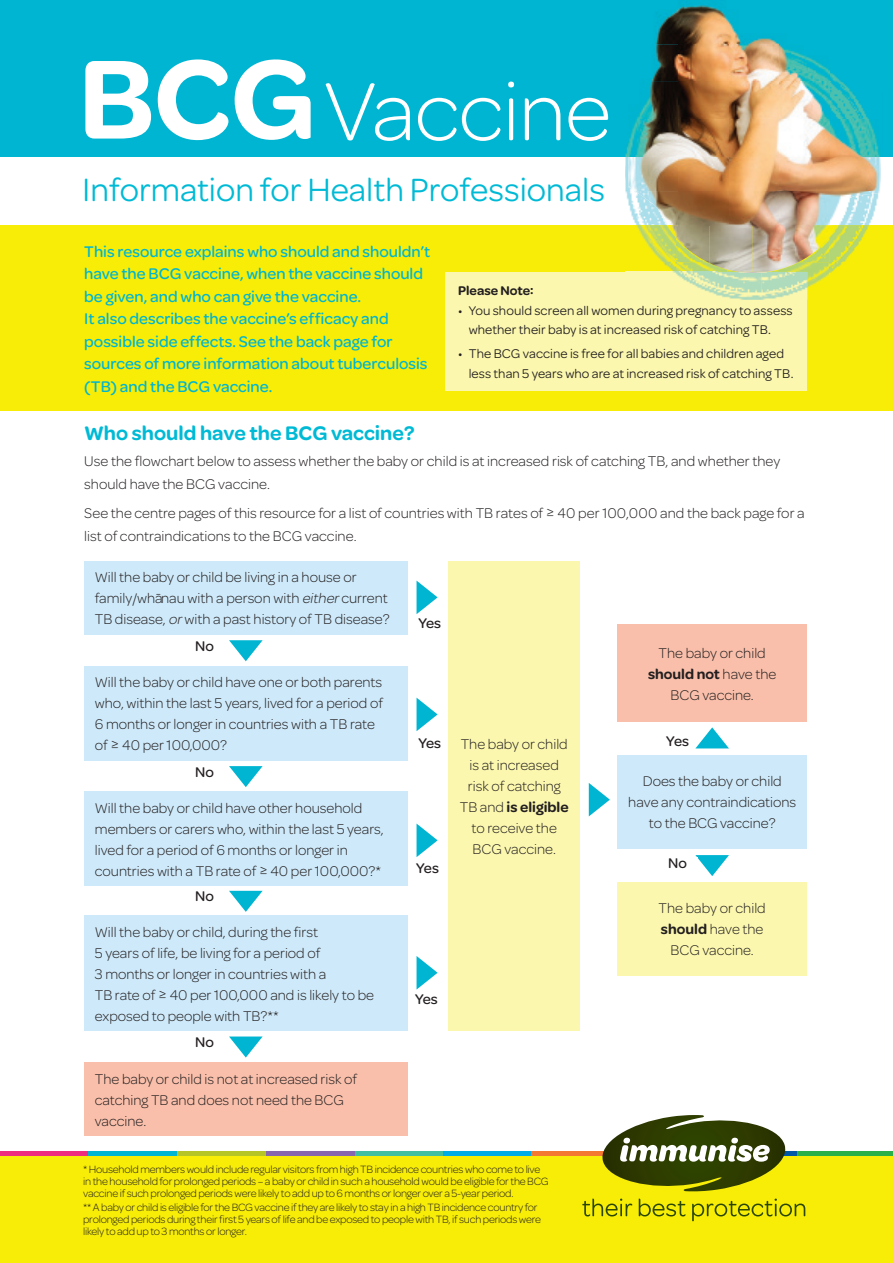
<style>
.page{position:relative;width:893px;height:1263px;background:#fff}
.page>*{position:absolute;margin:0;border:0;box-sizing:border-box;transform-origin:0 0}
.t1{font:300 87.45px "Omnes";letter-spacing:-.01em;color:#fff}
.t2{font:34.35px "Omnes";color:#00bad5}
.t3{font:600 21px "Omnes";color:#00bad5}
.t4{font:500 16.5px/22.5px "Omnes";color:#00b5d1}
.t5{font:300 15px/21px "Omnes";color:#231f20}
.t6{font:500 15px "Omnes";color:#231f20}
.t7{font:13.5px/19.5px "Omnes";letter-spacing:.005em;color:#231f20}
.t8{font:600 13.5px "Omnes";color:#231f20}
.t9{font:300 11.25px/12px "Omnes";letter-spacing:-.02em;color:#231f20}
.s1{font-weight:600;font-size:119.85px}
.s2{font-style:italic}
.s3{font-weight:600}
</style>
<div class="page">
<div style="left:0;top:1154px;width:893px;height:109px;background:#f7ed07"></div>
<div style="left:0;top:0;width:893px;height:157px;background:#00b5d1"></div>
<div style="left:0;top:225px;width:893px;height:186px;background:#f7ed07"></div>
<div style="left:84px;top:561px;width:323px;height:74px;background:#cee9f9"></div>
<div style="left:84px;top:666px;width:323px;height:95px;background:#cee9f9"></div>
<div style="left:84px;top:791px;width:323px;height:95px;background:#cee9f9"></div>
<div style="left:84px;top:915px;width:323px;height:116px;background:#cee9f9"></div>
<div style="left:84px;top:1062px;width:323px;height:74px;background:#f9bfaa"></div>
<div style="left:448px;top:561px;width:132px;height:470px;background:#fbf7ae"></div>
<div style="left:617px;top:882px;width:190px;height:93px;background:#fbf7ae"></div>
<div style="left:617px;top:624px;width:190px;height:98px;background:#f9bfaa"></div>
<div style="left:617px;top:755px;width:190px;height:93px;background:#cee9f9"></div>
<div style="left:445px;top:272px;width:362px;height:118px;background:#fbf7ae"></div>
<svg style="left:229px;top:640px;width:34px;height:21px"></svg>
<svg style="left:229px;top:766px;width:34px;height:21px"></svg>
<svg style="left:229px;top:891px;width:34px;height:21px"></svg>
<svg style="left:229px;top:1036px;width:34px;height:21px"></svg>
<svg style="left:417px;top:581px;width:21px;height:33px"></svg>
<svg style="left:417px;top:698px;width:21px;height:33px"></svg>
<svg style="left:417px;top:824px;width:21px;height:33px"></svg>
<svg style="left:417px;top:956px;width:21px;height:33px"></svg>
<svg style="left:589px;top:783px;width:21px;height:33px"></svg>
<svg style="left:696px;top:727px;width:33px;height:21px"></svg>
<svg style="left:695px;top:855px;width:34px;height:21px"></svg>
<img style="left:625px;top:157px;width:3px;height:34px">
<img style="left:625px;top:191px;width:10px;height:32px">
<img style="left:625px;top:225px;width:51px;height:47px">
<img style="left:838px;top:225px;width:32px;height:37px">
<img style="left:676px;top:263px;width:33px;height:9px">
<img style="left:795px;top:262px;width:48px;height:38px">
<img style="left:673px;top:272px;width:134px;height:28px">
<img style="left:625px;top:119px;width:20px;height:38px">
<hr style="left:0;top:1151px;width:88px;height:4px;background:#ee2c7f">
<hr style="left:88px;top:1151px;width:89px;height:4px;background:#00b5d1">
<hr style="left:177px;top:1151px;width:90px;height:4px;background:#b5c527">
<hr style="left:267px;top:1151px;width:89px;height:4px;background:#8768ae">
<hr style="left:356px;top:1151px;width:89px;height:4px;background:#42bea0">
<hr style="left:443px;top:1151px;width:90px;height:4px;background:#00abe7">
<hr style="left:531px;top:1151px;width:89px;height:4px;background:#f37932">
<hr style="left:709px;top:1151px;width:89px;height:4px;background:#0158a6">
<hr style="left:797px;top:1151px;width:96px;height:4px;background:#2ab049">
<svg style="left:582px;top:1198px;width:223px;height:23px"></svg>
<svg style="left:597px;top:1115px;width:193px;height:77px"></svg>
<img style="left:880px;top:158px;width:1px;height:28px">
<img style="left:645px;top:5px;width:235px;height:152px">
<img style="left:628px;top:157px;width:252px;height:34px">
<img style="left:635px;top:191px;width:245px;height:34px">
<img style="left:667px;top:225px;width:42px;height:38px">
<img style="left:709px;top:225px;width:86px;height:47px">
<img style="left:795px;top:225px;width:43px;height:39px">
<img style="left:738px;top:272px;width:30px;height:1px">
<img style="left:645px;top:44px;width:232px;height:38px">
<img style="left:637px;top:82px;width:243px;height:37px">
<div style="left:658px;top:857px;width:39px;height:20px;background:#fff"></div>
<p class="t1" style="left:78px;top:53px;width:534px"><span class="s1">BCG</span>Vaccine</p>
<p class="t2" style="left:82px;top:166px;width:524px">Information for Health Professionals</p>
<p class="t4" style="left:84px;top:239px;width:348px">This resource explains who should and shouldn’t have the BCG vaccine, when the vaccine should be given, and who can give the vaccine.<br>It also describes the vaccine’s efficacy and possible side effects. See the back page for sources of more information about tuberculosis (TB) and the BCG vaccine.</p>
<p class="t8" style="left:458px;top:281px;width:77px">Please Note:</p>
<p class="t7" style="left:469px;top:300px;width:326px;text-indent:-11px">• You should screen all women during pregnancy to assess whether their baby is at increased risk of catching TB.</p>
<p class="t7" style="left:469px;top:343px;width:326px;text-indent:-11px">• The BCG vaccine is free for all babies and children aged less than 5 years who are at increased risk of catching TB.</p>
<p class="t3" style="left:84px;top:418px;width:332px">Who should have the BCG vaccine?</p>
<p class="t5" style="left:84px;top:450px;width:697px;line-height:22.5px">Use the flowchart below to assess whether the baby or child is at increased risk of catching TB, and whether they should have the BCG vaccine.</p>
<p class="t5" style="left:84px;top:502px;width:722px;line-height:22.5px">See the centre pages of this resource for a list of countries with TB rates of ≥ 40 per 100,000 and the back page for a list of contraindications to the BCG vaccine.</p>
<p class="t5" style="left:95px;top:566px;width:296px">Will the baby or child be living in a house or family/wha-nau with a person with <span class="s2">either</span>current<br>TB disease, <span class="s2">or</span>with a past history of TB disease?</p>
<p class="t6" style="left:195px;top:635px;width:20px">No</p>
<p class="t5" style="left:95px;top:671px;width:290px">Will the baby or child have one or both parents who, within the last 5 years, lived for a period of 6 months or longer in countries with a TB rate of ≥ 40 per 100,000?</p>
<p class="t6" style="left:195px;top:761px;width:20px">No</p>
<p class="t5" style="left:95px;top:797px;width:290px">Will the baby or child have other household members or carers who, within the last 5 years, lived for a period of 6 months or longer in countries with a TB rate of ≥ 40 per 100,000?*</p>
<p class="t6" style="left:195px;top:885px;width:20px">No</p>
<p class="t5" style="left:95px;top:921px;width:281px">Will the baby or child, during the first<br>5 years of life, be living for a period of<br>3 months or longer in countries with a<br>TB rate of ≥ 40 per 100,000 and is likely to be exposed to people with TB?**</p>
<p class="t6" style="left:195px;top:1031px;width:20px">No</p>
<p class="t5" style="left:95px;top:1068px;width:264px">The baby or child is not at increased risk of catching TB and does not need the BCG vaccine.</p>
<p class="t6" style="left:418px;top:612px;width:24px">Yes</p>
<p class="t6" style="left:418px;top:732px;width:24px">Yes</p>
<p class="t6" style="left:416px;top:857px;width:24px">Yes</p>
<p class="t5" style="left:460px;top:733px;width:110px;text-align:center">The baby or child is at increased risk of catching<br>TB and <span class="s3">is eligible </span>to receive the<br>BCG vaccine.</p>
<p class="t6" style="left:415px;top:989px;width:24px">Yes</p>
<p class="t9" style="left:83px;top:1163px;width:467px">* Household members would include regular visitors from high TB incidence countries who come to live in the household for prolonged periods – a baby or child in such a household would be eligible for the BCG vaccine if such prolonged periods were likely to add up to 6 months or longer over a 5-year period.</p>
<p class="t9" style="left:83px;top:1201px;width:459px">** A baby or child is eligible for the BCG vaccine if they are likely to stay in a high TB incidence country for prolonged periods during their first 5 years of life and be exposed to people with TB, if such periods were likely to add up to 3 months or longer.</p>
<p class="t5" style="left:648px;top:642px;width:130px;text-align:center">The baby or child <span class="s3">should not</span> have the<br>BCG vaccine.</p>
<p class="t6" style="left:666px;top:730px;width:24px">Yes</p>
<p class="t5" style="left:628px;top:770px;width:169px;text-align:center">Does the baby or child have any contraindications to the BCG vaccine?</p>
<p class="t6" style="left:668px;top:852px;width:20px">No</p>
<p class="t5" style="left:659px;top:897px;width:109px;text-align:center">The baby or child <span class="s3">should</span> have the<br>BCG vaccine.</p>
</div>
